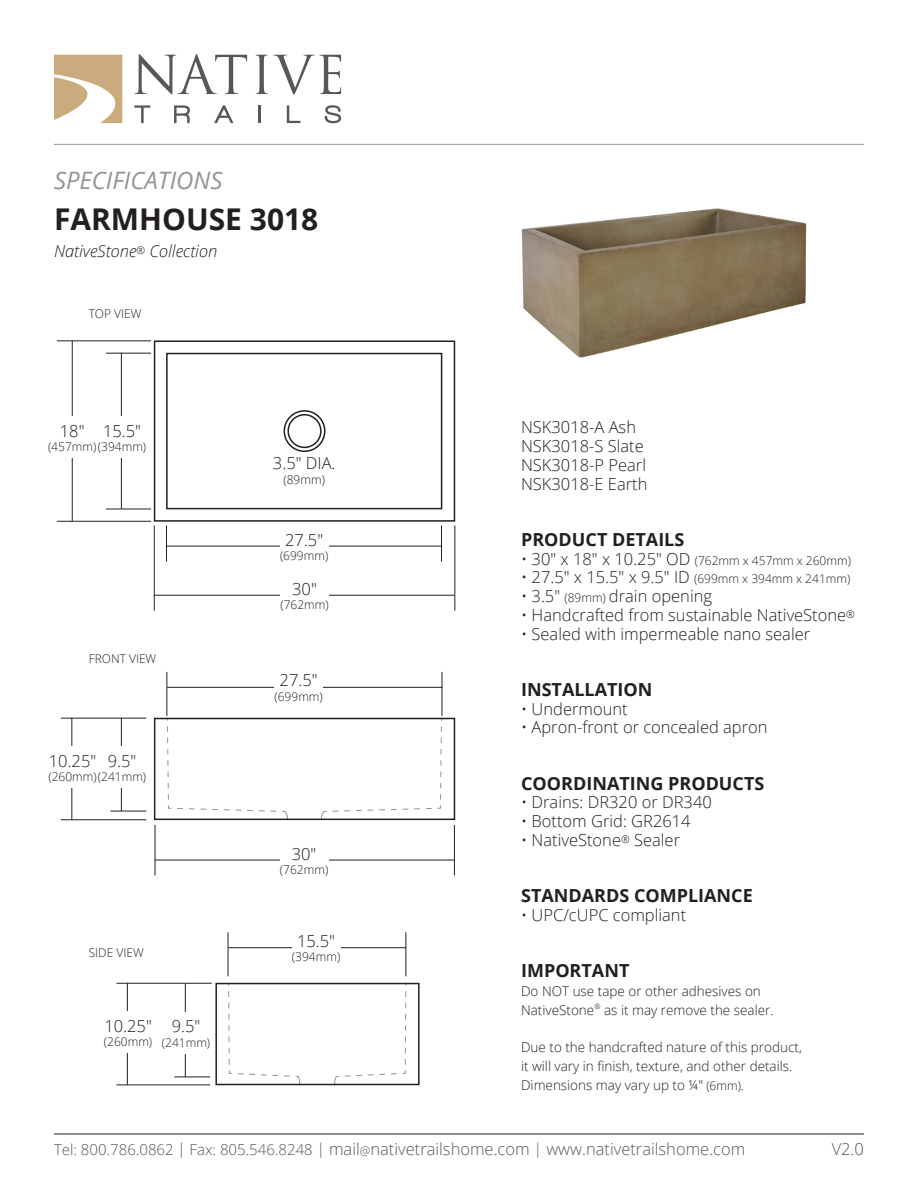
<style>
.page{position:relative;width:918px;height:1188px;background:#fff}
.page>*{position:absolute;margin:0;border:0;box-sizing:border-box;transform-origin:0 0}
.t1{font:700 30px "Open Sans";color:#231f20}
.t2{font:italic 24px "Open Sans";color:#939598}
.t3{font:700 18px "Open Sans";color:#231f20}
.t4{font:300 16.5px/18.8px "Open Sans";color:#231f20}
.t5{font:300 16.5px "Open Sans";color:#57585a}
.t6{font:italic 300 16.5px "Open Sans";color:#231f20}
.t7{font:300 13.5px/18.8px "Open Sans";color:#231f20}
.t8{font:300 12px "Open Sans";color:#231f20}
.s1{font-size:16.5px}
.s2{font-size:12px}
.s3{font-size:15px}
</style>
<div class="page">
<hr style="left:54px;top:1134px;width:810px;height:1px;background:#231f20">
<hr style="left:54px;top:144px;width:810px;height:1px;background:#939598">
<svg style="left:167px;top:717px;width:122px;height:104px"></svg>
<svg style="left:320px;top:717px;width:122px;height:104px"></svg>
<svg style="left:228px;top:982px;width:73px;height:104px"></svg>
<svg style="left:334px;top:982px;width:73px;height:104px"></svg>
<div style="left:284px;top:410px;width:41px;height:42px;border:2px solid #231f20;border-radius:50%"></div>
<div style="left:287px;top:414px;width:35px;height:34px;border:2px solid #231f20;border-radius:50%"></div>
<div style="left:154px;top:718px;width:301px;height:102px;border:2px solid #231f20"></div>
<div style="left:215px;top:983px;width:205px;height:102px;border:2px solid #231f20"></div>
<svg style="left:256px;top:55px;width:85px;height:40px"></svg>
<svg style="left:258px;top:105px;width:2px;height:18px"></svg>
<svg style="left:287px;top:105px;width:13px;height:18px"></svg>
<svg style="left:325px;top:105px;width:16px;height:18px"></svg>
<svg style="left:54px;top:54px;width:193px;height:69px"></svg>
<hr style="left:57px;top:340px;width:94px;height:1px;background:#231f20">
<hr style="left:57px;top:521px;width:94px;height:1px;background:#231f20">
<hr style="left:72px;top:340px;width:1px;height:181px;background:#231f20">
<hr style="left:106px;top:353px;width:45px;height:1px;background:#231f20">
<hr style="left:106px;top:509px;width:45px;height:1px;background:#231f20">
<hr style="left:121px;top:353px;width:1px;height:156px;background:#231f20">
<div style="left:48px;top:416px;width:48px;height:42px;background:#fff"></div>
<div style="left:98px;top:416px;width:48px;height:42px;background:#fff"></div>
<hr style="left:61px;top:718px;width:85px;height:1px;background:#231f20">
<hr style="left:61px;top:819px;width:85px;height:1px;background:#231f20">
<hr style="left:71px;top:718px;width:1px;height:102px;background:#231f20">
<div style="left:48px;top:746px;width:49px;height:42px;background:#fff"></div>
<hr style="left:154px;top:526px;width:1px;height:85px;background:#231f20">
<hr style="left:454px;top:526px;width:1px;height:85px;background:#231f20">
<hr style="left:154px;top:595px;width:300px;height:1px;background:#231f20">
<hr style="left:166px;top:526px;width:1px;height:35px;background:#231f20">
<hr style="left:441px;top:526px;width:1px;height:35px;background:#231f20">
<hr style="left:166px;top:546px;width:275px;height:1px;background:#231f20">
<div style="left:280px;top:575px;width:49px;height:42px;background:#fff"></div>
<div style="left:280px;top:526px;width:48px;height:41px;background:#fff"></div>
<hr style="left:155px;top:825px;width:1px;height:50px;background:#231f20">
<hr style="left:454px;top:825px;width:1px;height:50px;background:#231f20">
<hr style="left:155px;top:860px;width:299px;height:1px;background:#231f20">
<div style="left:280px;top:839px;width:48px;height:42px;background:#fff"></div>
<hr style="left:116px;top:983px;width:96px;height:1px;background:#231f20">
<hr style="left:116px;top:1085px;width:94px;height:1px;background:#231f20">
<hr style="left:127px;top:983px;width:1px;height:102px;background:#231f20">
<div style="left:104px;top:1011px;width:48px;height:42px;background:#fff"></div>
<hr style="left:174px;top:1077px;width:36px;height:1px;background:#231f20">
<hr style="left:185px;top:984px;width:1px;height:93px;background:#231f20">
<div style="left:162px;top:1012px;width:48px;height:42px;background:#fff"></div>
<hr style="left:405px;top:932px;width:1px;height:44px;background:#231f20">
<hr style="left:228px;top:932px;width:1px;height:44px;background:#231f20">
<hr style="left:228px;top:947px;width:178px;height:1px;background:#231f20">
<div style="left:292px;top:926px;width:48px;height:42px;background:#fff"></div>
<hr style="left:442px;top:672px;width:1px;height:44px;background:#231f20">
<hr style="left:166px;top:672px;width:1px;height:44px;background:#231f20">
<hr style="left:167px;top:687px;width:275px;height:1px;background:#231f20">
<div style="left:275px;top:666px;width:48px;height:42px;background:#fff"></div>
<hr style="left:110px;top:811px;width:36px;height:1px;background:#231f20">
<hr style="left:121px;top:718px;width:1px;height:93px;background:#231f20">
<div style="left:98px;top:746px;width:48px;height:42px;background:#fff"></div>
<div style="left:154px;top:340px;width:301px;height:182px;border:2px solid #231f20"></div>
<div style="left:166px;top:353px;width:276px;height:156px;border:2px solid #231f20"></div>
<img style="left:521px;top:208px;width:286px;height:150px">
<h2 class="t2" style="left:54px;top:166px;width:170px">SPECIFICATIONS</h2>
<h1 class="t1" style="left:54px;top:202px;width:266px">FARMHOUSE 3018</h1>
<p class="t6" style="left:54px;top:242px;width:165px">NativeStone<sup>®</sup> Collection</p>
<p class="t8" style="left:89px;top:309px;width:54px">TOP VIEW</p>
<p class="t4" style="left:60px;top:423px;width:26px">18"</p>
<p class="t8" style="left:48px;top:442px;width:100px">(457mm)(394mm)</p>
<p class="t4" style="left:103px;top:423px;width:40px">15.5"</p>
<p class="t8" style="left:89px;top:654px;width:69px">FRONT VIEW</p>
<p class="t4" style="left:108px;top:753px;width:30px">9.5"</p>
<p class="t4" style="left:49px;top:753px;width:49px">10.25"</p>
<p class="t8" style="left:48px;top:772px;width:99px">(260mm)(241mm)</p>
<p class="t8" style="left:89px;top:948px;width:57px">SIDE VIEW</p>
<p class="t4" style="left:104px;top:1018px;width:49px">10.25"</p>
<p class="t8" style="left:104px;top:1037px;width:50px">(260mm)</p>
<p class="t4" style="left:172px;top:1019px;width:30px">9.5"</p>
<p class="t8" style="left:162px;top:1038px;width:50px">(241mm)</p>
<p class="t4" style="left:273px;top:456px;width:64px">3.5" DIA.</p>
<p class="t8" style="left:284px;top:475px;width:43px">(89mm)</p>
<p class="t4" style="left:285px;top:532px;width:40px">27.5"</p>
<p class="t8" style="left:280px;top:551px;width:50px">(699mm)</p>
<p class="t4" style="left:292px;top:581px;width:26px">30"</p>
<p class="t8" style="left:280px;top:600px;width:50px">(762mm)</p>
<p class="t4" style="left:280px;top:673px;width:40px">27.5"</p>
<p class="t8" style="left:275px;top:692px;width:50px">(699mm)</p>
<p class="t4" style="left:292px;top:846px;width:26px">30"</p>
<p class="t8" style="left:280px;top:865px;width:50px">(762mm)</p>
<p class="t4" style="left:297px;top:933px;width:40px">15.5"</p>
<p class="t8" style="left:292px;top:952px;width:50px">(394mm)</p>
<p class="t4" style="left:521px;top:420px;width:128px">NSK3018-A Ash<br>NSK3018-S Slate<br>NSK3018-P Pearl<br>NSK3018-E Earth</p>
<p class="t3" style="left:521px;top:529px;width:165px">PRODUCT DETAILS</p>
<p class="t8" style="left:521px;top:555px;width:331px"><span class="s1">• 30" x 18" x 10.25" OD</span> (762mm x 457mm x 260mm)</p>
<p class="t4" style="left:521px;top:570px;width:331px">• 27.5" x 15.5" x 9.5" ID <span class="s2">(699mm x 394mm x 241mm)</span></p>
<p class="t4" style="left:521px;top:589px;width:193px">• 3.5" <span class="s2">(89mm)</span> drain opening</p>
<p class="t4" style="left:521px;top:607px;width:335px">• Handcrafted from sustainable NativeStone<sup>®</sup></p>
<p class="t4" style="left:521px;top:626px;width:291px">• Sealed with impermeable nano sealer</p>
<p class="t3" style="left:521px;top:679px;width:133px">INSTALLATION</p>
<p class="t4" style="left:521px;top:701px;width:108px">• Undermount</p>
<p class="t4" style="left:521px;top:720px;width:248px">• Apron-front or concealed apron</p>
<p class="t3" style="left:521px;top:773px;width:245px">COORDINATING PRODUCTS</p>
<p class="t4" style="left:521px;top:795px;width:192px">• Drains: DR320 or DR340</p>
<p class="t4" style="left:521px;top:814px;width:171px">• Bottom Grid: GR2614</p>
<p class="t4" style="left:521px;top:832px;width:161px">• NativeStone<sup>®</sup> Sealer</p>
<p class="t3" style="left:521px;top:885px;width:233px">STANDARDS COMPLIANCE</p>
<p class="t4" style="left:521px;top:907px;width:167px">• UPC/cUPC compliant</p>
<p class="t3" style="left:521px;top:960px;width:110px">IMPORTANT</p>
<p class="t7" style="left:521px;top:983px;width:254px">Do NOT use tape or other adhesives on<br>NativeStone<sup>®</sup> as it may remove the sealer.</p>
<p class="t7" style="left:521px;top:1039px;width:282px">Due to the handcrafted nature of this product, it will vary in finish, texture, and other details.<br>Dimensions may vary up to ¼″ <span class="s2">(6mm)</span>.</p>
<p class="t5" style="left:54px;top:1143px;width:693px"><span class="s3">Tel: 800.786.0862 | Fax: 805.546.8248 |</span> mail<span class="s2">@</span>nativetrailshome.com <span class="s3">|</span> www.nativetrailshome.com</p>
<p class="t5" style="left:832px;top:1143px;width:34px">V2.0</p>
</div>
